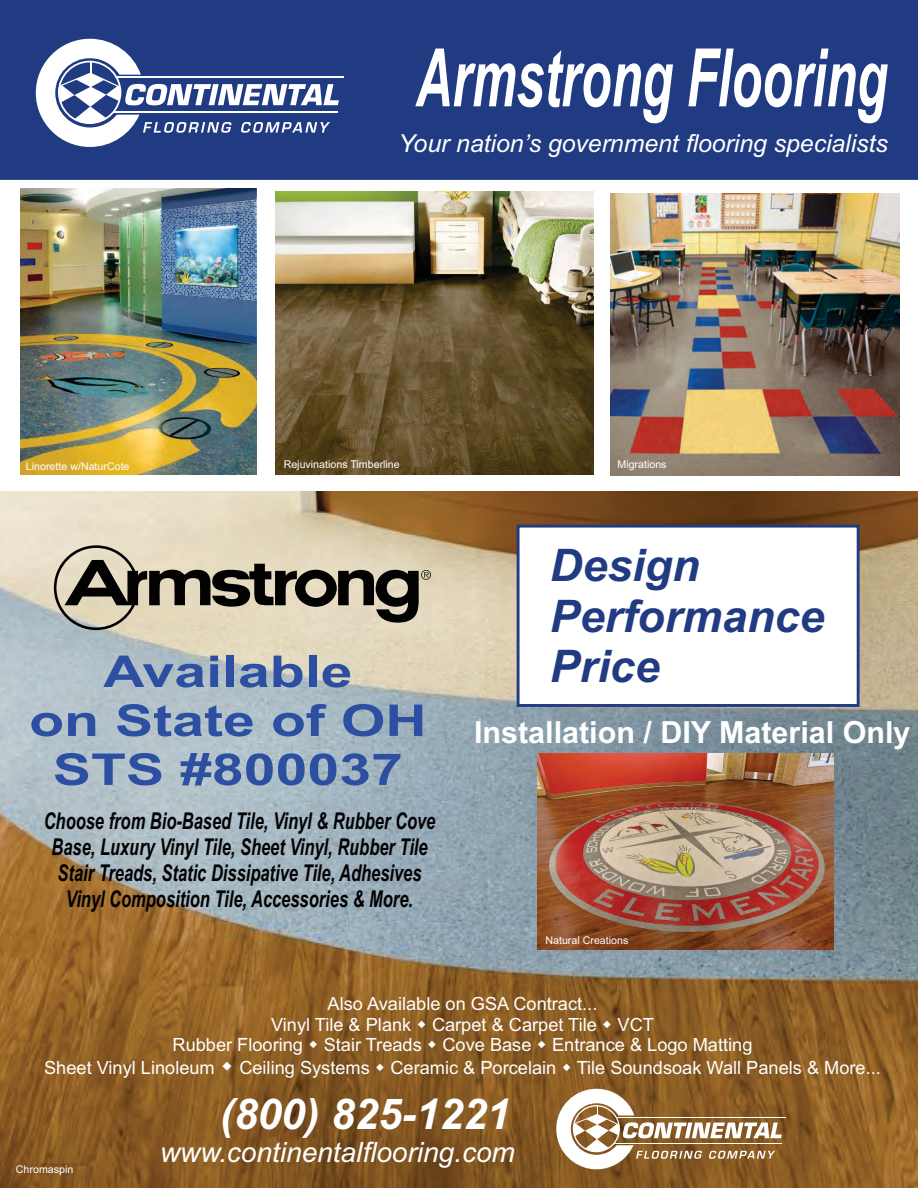
<style>
.page{position:relative;width:918px;height:1188px;background:#fff}
.page>*{position:absolute;margin:0;border:0;box-sizing:border-box;transform-origin:0 0}
.t1{font:italic 700 80.7px "Arial";color:#fff;scale:.62 1}
.t2{font:italic 700 44.85px/50.1px "Arial";color:#213b82}
.t3{font:700 43.8px/48.9px "Arial";color:#2c4fa2;text-align:center;scale:1.31 1}
.t4{font:italic 700 42.45px "Arial";color:#fff}
.t5{font:700 30.45px "Arial";color:#fff}
.t6{font:italic 28.05px "Arial";color:#fff}
.t7{font:italic 24.75px "Arial";color:#fff}
.t8{font:italic 700 23.1px/26px "Arial";color:#020203;text-align:center;scale:.71 1}
.t9{font:18.15px/20.4px "Arial";color:#fff;text-align:center}
.t10{font:10.65px "Arial";color:#fff}
</style>
<div class="page">
<img style="left:0;top:491px;width:918px;height:697px">
<div style="left:0;top:0;width:918px;height:180px;background:#213b82"></div>
<div style="left:517px;top:525px;width:343px;height:182px;background:#fff;border:3px solid #213b82"></div>
<img style="left:275px;top:191px;width:318px;height:283px">
<img style="left:611px;top:193px;width:289px;height:282px">
<img style="left:20px;top:189px;width:237px;height:286px">
<img style="left:538px;top:753px;width:295px;height:197px">
<hr style="left:616px;top:1117px;width:169px;height:1px;background:#fff">
<svg style="left:556px;top:1089px;width:226px;height:80px"></svg>
<svg style="left:54px;top:545px;width:377px;height:85px;background:#a69e8b"></svg>
<hr style="left:116px;top:76px;width:228px;height:1px;background:#fff">
<svg style="left:36px;top:39px;width:303px;height:108px"></svg>
<svg style="left:418px;top:1020px;width:7px;height:8px"></svg>
<svg style="left:604px;top:1020px;width:7px;height:8px"></svg>
<svg style="left:310px;top:1041px;width:7px;height:7px"></svg>
<svg style="left:428px;top:1041px;width:8px;height:7px"></svg>
<svg style="left:538px;top:1041px;width:8px;height:7px"></svg>
<svg style="left:223px;top:1062px;width:9px;height:9px"></svg>
<svg style="left:376px;top:1064px;width:8px;height:7px"></svg>
<svg style="left:563px;top:1064px;width:7px;height:7px"></svg>
<h1 class="t1" style="left:416px;top:48px;width:762px">Armstrong Flooring</h1>
<h3 class="t7" style="left:398px;top:134px;width:491px">Your nation’s government flooring specialists</h3>
<p class="t10" style="left:26px;top:462px;width:105px">Linorette w/NaturCote</p>
<p class="t10" style="left:284px;top:460px;width:118px">Rejuvinations Timberline</p>
<p class="t10" style="left:617px;top:460px;width:51px">Migrations</p>
<h3 class="t3" style="left:29px;top:651px;width:305px">Available<br>on State of OH<br>STS #800037</h3>
<p class="t8" style="left:44px;top:810px;width:553px">Choose from Bio-Based Tile, Vinyl &amp; Rubber Cove Base, Luxury Vinyl Tile, Sheet Vinyl, Rubber Tile Stair Treads, Static Dissipative Tile, Adhesives Vinyl Composition Tile, Accessories &amp; More.</p>
<h2 class="t2" style="left:550px;top:545px;width:276px">Design<br>Performance<br>Price</h2>
<h3 class="t5" style="left:474px;top:721px;width:438px">Installation / DIY Material Only</h3>
<p class="t10" style="left:545px;top:937px;width:84px">Natural Creations</p>
<p class="t9" style="left:173px;top:995px;width:581px">Also Available on GSA Contract...<br>Vinyl Tile &amp; Plank Carpet &amp; Carpet Tile VCT<br>Rubber Flooring Stair Treads Cove Base Entrance &amp; Logo Matting</p>
<p class="t9" style="left:44px;top:1059px;width:172px">Sheet Vinyl Linoleum</p>
<p class="t9" style="left:239px;top:1059px;width:643px">Ceiling Systems Ceramic &amp; Porcelain Tile Soundsoak Wall Panels &amp; More...</p>
<h3 class="t4" style="left:220px;top:1098px;width:292px">(800) 825-1221</h3>
<h3 class="t6" style="left:160px;top:1142px;width:356px">www.continentalflooring.com</h3>
<p class="t10" style="left:16px;top:1165px;width:59px">Chromaspin</p>
</div>
